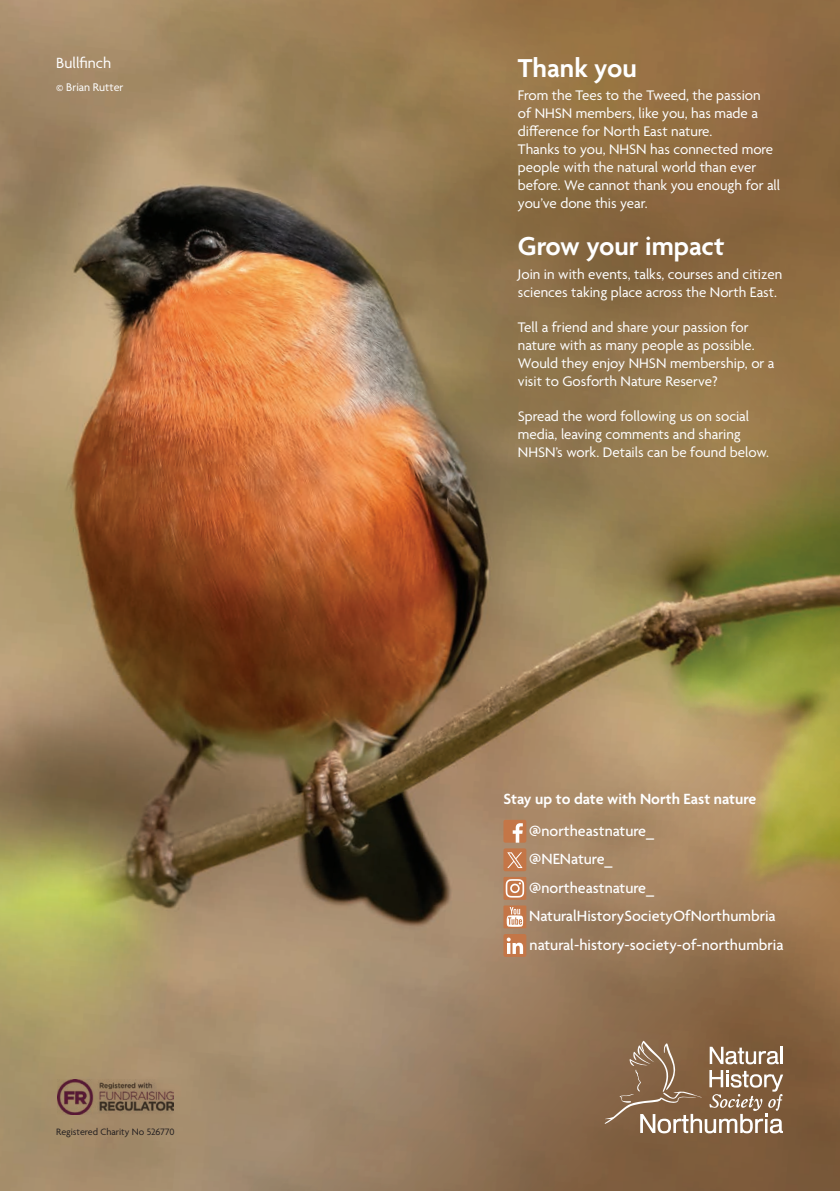
<style>
.page{position:relative;width:840px;height:1191px;background:#fff}
.page>*{position:absolute;margin:0;border:0;box-sizing:border-box;transform-origin:0 0}
.t1{font:600 28px "Agenda";color:#fff}
.t2{font:500 16px/28.6px "Agenda";letter-spacing:.005em;color:#fff}
.t3{font:600 16px "Agenda";color:#fff}
.t4{font:16px "Agenda";color:#fff}
.t5{font:15px/18px "Agenda";color:#fff}
.t6{font:12px "Agenda";color:#fff}
.t7{font:10px "Agenda";color:#231f20}
</style>
<div class="page">
<img style="left:0;top:0;width:226px;height:1191px">
<svg style="left:226px;top:948px;width:613px;height:243px;background:#947759"></svg>
<img style="left:96px;top:0;width:743px;height:948px">
<svg style="left:604px;top:1040px;width:178px;height:93px;background:#967a5f"></svg>
<div style="left:52px;top:1077px;width:126px;height:39px;background:linear-gradient(to bottom,#aa926d,#a68d6c)"></div>
<img style="left:57px;top:1079px;width:116px;height:35px">
<div style="left:503px;top:934px;width:23px;height:23px;background:#c47647;border-radius:2px"></div>
<svg style="left:506px;top:937px;width:17px;height:17px"></svg>
<svg style="left:503px;top:905px;width:23px;height:23px"></svg>
<svg style="left:506px;top:907px;width:17px;height:19px"></svg>
<svg style="left:503px;top:877px;width:23px;height:22px"></svg>
<svg style="left:505px;top:879px;width:19px;height:18px"></svg>
<div style="left:503px;top:819px;width:23px;height:23px;background:#c47647;border-radius:2px"></div>
<svg style="left:512px;top:823px;width:10px;height:19px"></svg>
<div style="left:503px;top:848px;width:23px;height:23px;background:#c47647;border-radius:2px"></div>
<svg style="left:507px;top:852px;width:15px;height:16px"></svg>
<p class="t4" style="left:56px;top:54px;width:57px">Bullfinch</p>
<p class="t6" style="left:56px;top:80px;width:69px">© Brian Rutter</p>
<p class="t7" style="left:56px;top:1126px;width:120px">Registered Charity No 526770</p>
<h1 class="t1" style="left:517px;top:53px;width:120px">Thank you</h1>
<p class="t5" style="left:517px;top:88px;width:264px">From the Tees to the Tweed, the passion<br>of NHSN members, like you, has made a difference for North East nature.<br>Thanks to you, NHSN has connected more people with the natural world than ever before. We cannot thank you enough for all you’ve done this year.</p>
<h1 class="t1" style="left:517px;top:231px;width:208px">Grow your impact</h1>
<p class="t5" style="left:517px;top:266px;width:266px">Join in with events, talks, courses and citizen sciences taking place across the North East.</p>
<p class="t5" style="left:517px;top:319px;width:258px">Tell a friend and share your passion for nature with as many people as possible.<br>Would they enjoy NHSN membership, or a visit to Gosforth Nature Reserve?</p>
<p class="t5" style="left:517px;top:408px;width:252px">Spread the word following us on social media, leaving comments and sharing<br>NHSN’s work. Details can be found below.</p>
<p class="t3" style="left:503px;top:790px;width:254px">Stay up to date with North East nature</p>
<p class="t2" style="left:529px;top:817px;width:126px">@northeastnature_ @NENature_</p>
<p class="t2" style="left:529px;top:874px;width:126px">@northeastnature_</p>
<p class="t2" style="left:529px;top:902px;width:248px">NaturalHistorySocietyOfNorthumbria</p>
<p class="t2" style="left:529px;top:931px;width:255px">natural-history-society-of-northumbria</p>
</div>
